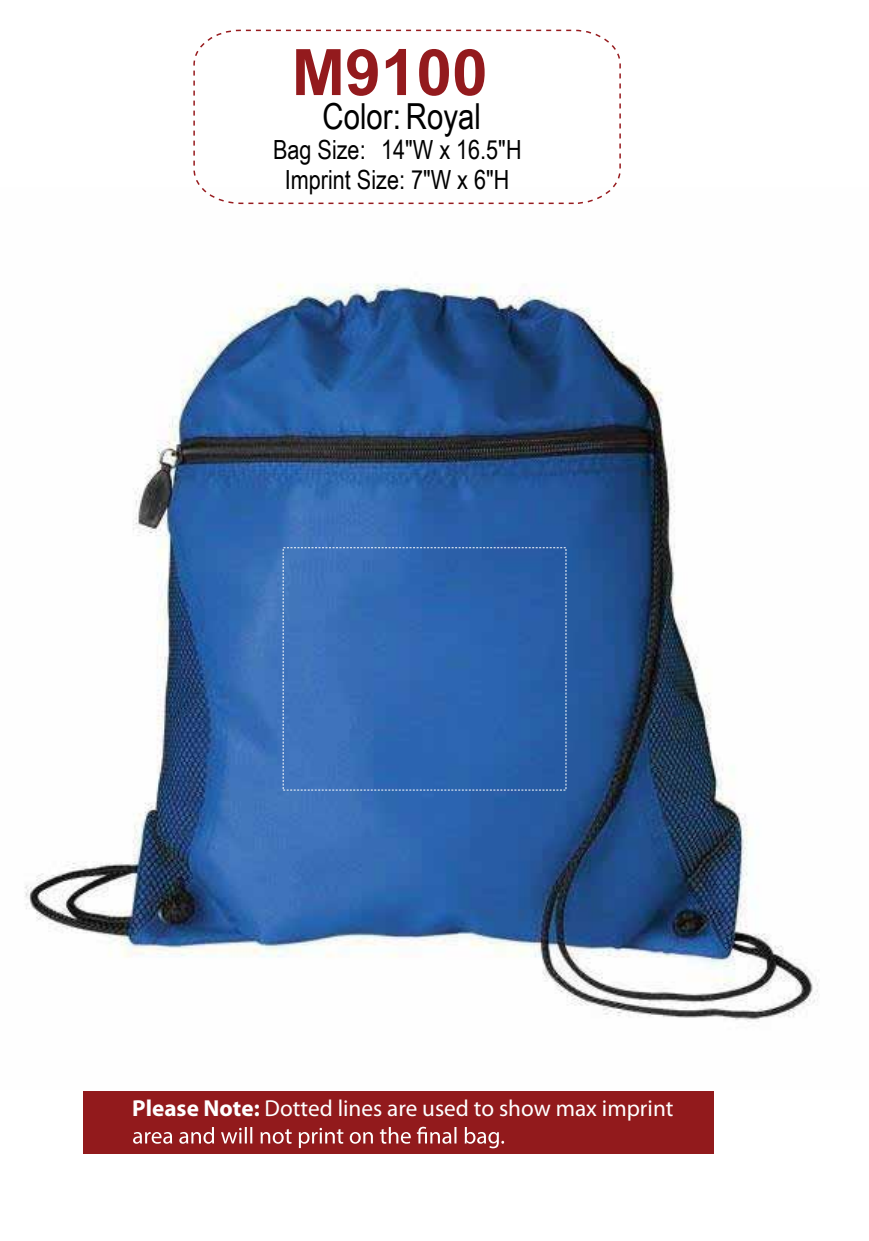
<style>
.page{position:relative;width:869px;height:1241px;background:#fff}
.page>*{position:absolute;margin:0;border:0;box-sizing:border-box;transform-origin:0 0}
.t1{font:700 64.1px "Arial";color:#931a1d}
.t2{font:35.85px "Arial Narrow";color:#000}
.t3{font:26.35px/30px "Arial Narrow";color:#010101;text-align:center}
.t4{font:23.2px "Myriad Pro";color:#fff}
.s1{font-weight:700}
</style>
<div class="page">
<img style="left:24px;top:283px;width:794px;height:739px">
<svg style="left:193px;top:29px;width:428px;height:176px"></svg>
<div style="left:83px;top:1091px;width:630px;height:62px;background:#921a1c"></div>
<svg style="left:133px;top:1126px;width:371px;height:22px"></svg>
<h1 class="t1" style="left:291px;top:27px;width:197px">M9100</h1>
<h2 class="t2" style="left:322px;top:90px;width:160px">Color: Royal</h2>
<p class="t3" style="left:273px;top:134px;width:250px">Bag Size: 14"W x 16.5"H<br>Imprint Size: 7"W x 6"H</p>
<p class="t4" style="left:132px;top:1093px;width:542px"><span class="s1">Please Note:</span> Dotted lines are used to show max imprint</p>
</div>
